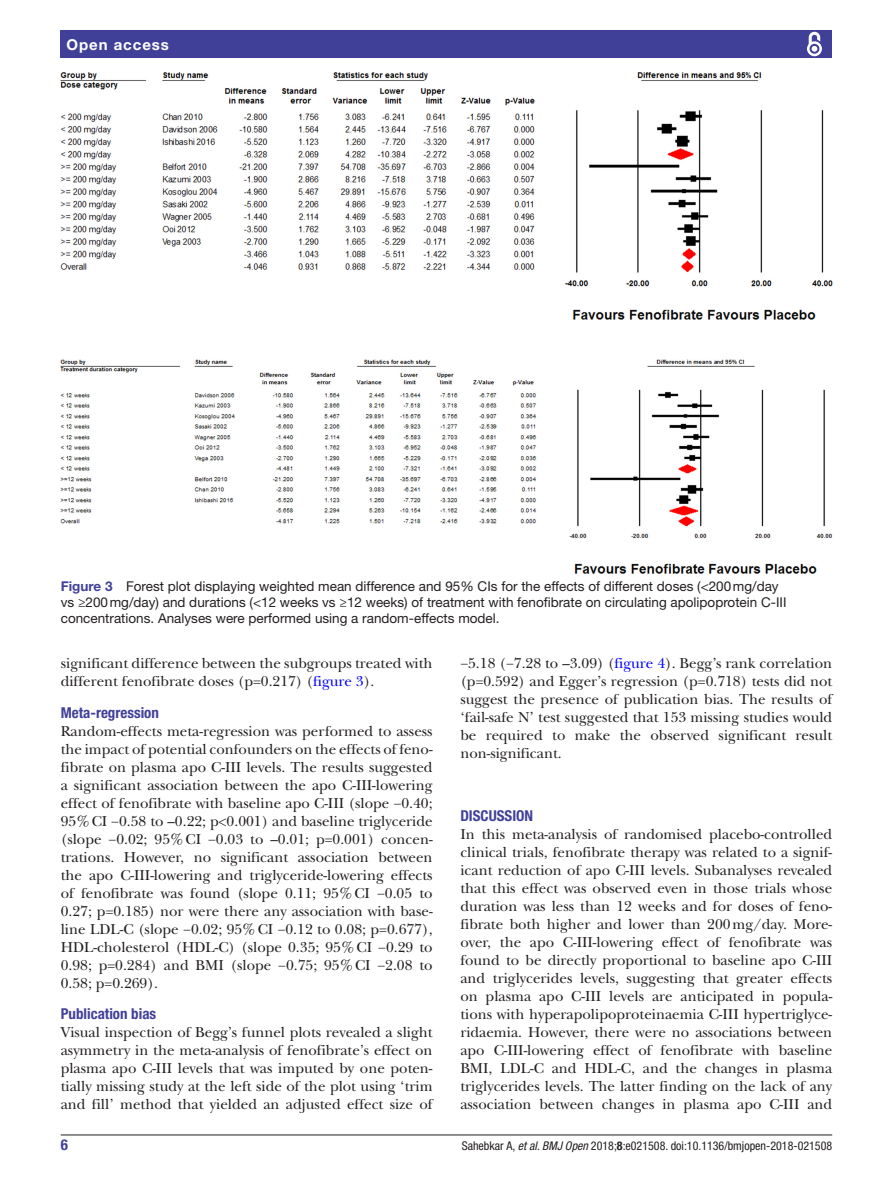
<style>
.page{position:relative;width:893px;height:1191px;background:#fff}
.page>*{position:absolute;margin:0;border:0;box-sizing:border-box;transform-origin:0 0}
.t1{font:15px/18px "New Baskerville";color:#231f20;text-align:justify}
.t2{font:700 condensed 15px "Helvetica Neue LT Std";color:#414099}
.t3{font:700 15px "Helvetica Neue LT Std";letter-spacing:.065em;color:#fff}
.t4{font:13.5px/16.2px "Helvetica Neue LT Std";color:#231f20}
.t5{font:condensed 12px "Helvetica Neue LT Std";color:#231f20}
.s1{font-weight:700;color:#414099}
.s2{color:#00f}
.s3{font-style:italic}
.s4{font-weight:700}
</style>
<div class="page">
<hr style="left:61px;top:1134px;width:771px;height:1px;background:#231f20">
<div style="left:61px;top:31px;width:771px;height:27px;background:#414099"></div>
<svg style="left:807px;top:31px;width:15px;height:26px"></svg>
<img style="left:61px;top:73px;width:771px;height:500px">
<p class="t3" style="left:66px;top:35px;width:104px">Open access</p>
<p class="t4" style="left:61px;top:577px;width:727px"><span class="s1">Figure 3</span> Forest plot displaying weighted mean difference and 95% CIs for the effects of different doses (&lt;200mg/day vs ≥200mg/day) and durations (&lt;12 weeks vs ≥12 weeks) of treatment with fenofibrate on circulating apolipoprotein C-III concentrations. Analyses were performed using a random-effects model.</p>
<p class="t1" style="left:61px;top:654px;width:373px">significant difference between the subgroups treated with different fenofibrate doses (p=0.217) (<span class="s2">figure 3</span>).</p>
<p class="t2" style="left:61px;top:703px;width:100px">Meta-regression</p>
<p class="t1" style="left:61px;top:722px;width:373px">Random-effects meta-regression was performed to assess the impact of potential confounders on the effects of feno&shy;fibrate on plasma apo C-III levels. The results suggested a significant association between the apo C-III-lowering effect of fenofibrate with baseline apo C-III (slope −0.40; 95%CI −0.58 to –0.22; p&lt;0.001) and baseline triglyceride (slope −0.02; 95%CI −0.03 to –0.01; p=0.001) concen&shy;trations. However, no significant association between the apo C-III-lowering and triglyceride-lowering effects of fenofibrate was found (slope 0.11; 95%CI −0.05 to 0.27; p=0.185) nor were there any association with base&shy;line LDL-C (slope −0.02; 95%CI −0.12 to 0.08; p=0.677), HDL-cholesterol (HDL-C) (slope 0.35; 95%CI −0.29 to 0.98; p=0.284) and BMI (slope −0.75; 95%CI −2.08 to 0.58; p=0.269).</p>
<p class="t2" style="left:61px;top:1005px;width:97px">Publication bias</p>
<p class="t1" style="left:61px;top:1023px;width:373px">Visual inspection of Begg’s funnel plots revealed a slight asymmetry in the meta-analysis of fenofibrate’s effect on plasma apo C-III levels that was imputed by one poten&shy;tially missing study at the left side of the plot using ‘trim and fill’ method that yielded an adjusted effect size of</p>
<p class="t1" style="left:460px;top:654px;width:373px">−5.18 (−7.28 to –3.09) (<span class="s2">figure 4</span>). Begg’s rank correlation (p=0.592) and Egger’s regression (p=0.718) tests did not suggest the presence of publication bias. The results of ‘fail-safe N’ test suggested that 153 missing studies would be required to make the observed significant result non-significant.</p>
<p class="t2" style="left:460px;top:807px;width:74px">Discussion</p>
<p class="t1" style="left:460px;top:825px;width:373px">In this meta-analysis of randomised placebo-controlled clinical trials, fenofibrate therapy was related to a signif&shy;icant reduction of apo C-III levels. Subanalyses revealed that this effect was observed even in those trials whose duration was less than 12 weeks and for doses of feno&shy;fibrate both higher and lower than 200mg/day. More&shy;over, the apo C-III-lowering effect of fenofibrate was found to be directly proportional to baseline apo C-III and triglycerides levels, suggesting that greater effects on plasma apo C-III levels are anticipated in popula&shy;tions with hyperapolipoproteinaemia C-III hypertriglyce&shy;ridaemia. However, there were no associations between apo C-III-lowering effect of fenofibrate with baseline BMI, LDL-C and HDL-C, and the changes in plasma triglycerides levels. The latter finding on the lack of any association between changes in plasma apo C-III and</p>
<p class="t2" style="left:61px;top:1135px;width:9px">6</p>
<p class="t5" style="left:462px;top:1138px;width:372px">Sahebkar A, <span class="s3">et al</span>. <span class="s3">BMJ Open</span> 2018;<span class="s4">8</span>:e021508. doi:10.1136/bmjopen-2018-021508</p>
</div>
